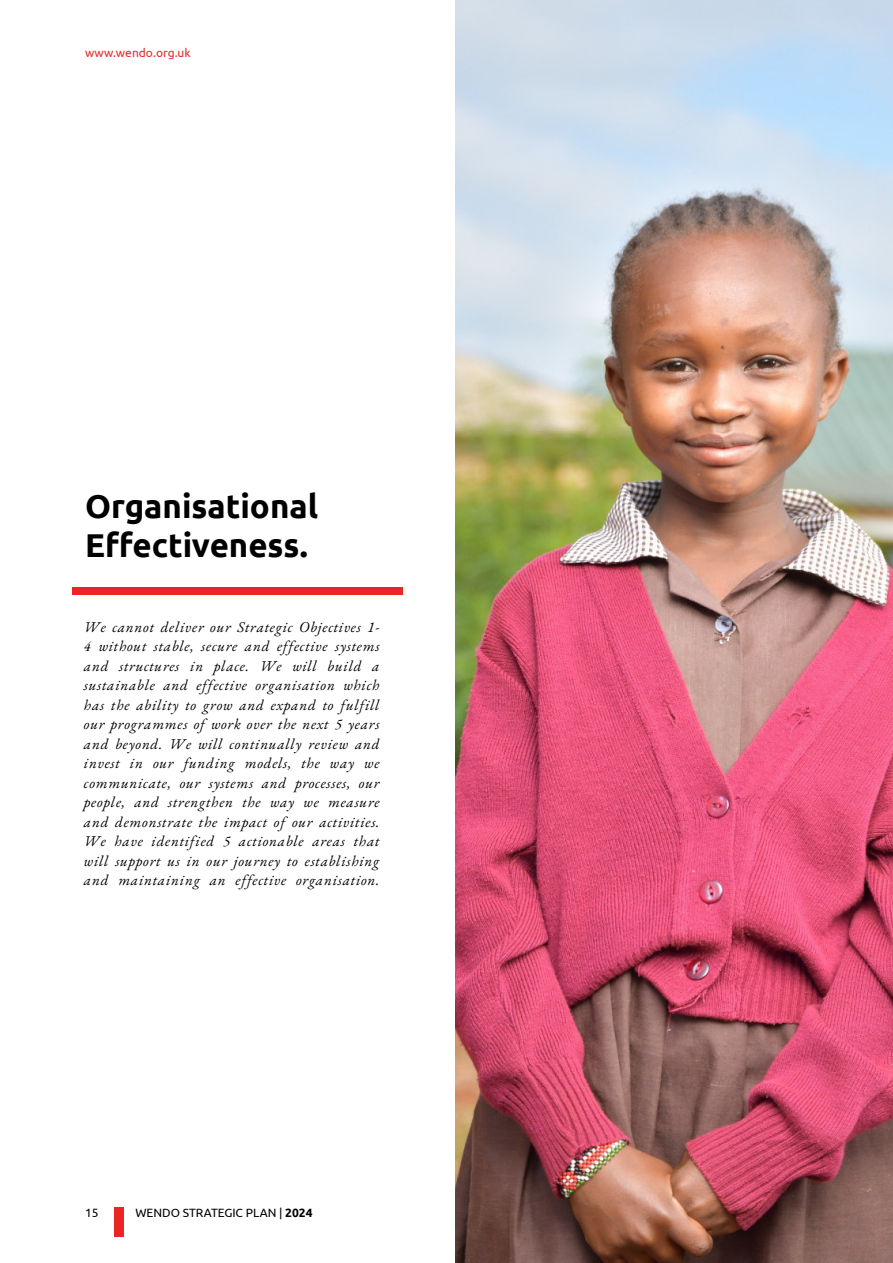
<style>
.page{position:relative;width:893px;height:1263px;background:#fff}
.page>*{position:absolute;margin:0;border:0;box-sizing:border-box;transform-origin:0 0}
.Headings_1{font:700 33px "Ubuntu";color:#000}
.Captions{font:italic 15px/19.5px "EB Garamond";letter-spacing:.05em;color:#000;text-align:justify}
.t1{font:12px "Ubuntu";color:#000}
.t2{font:12px "Ubuntu";color:#e52929}
.s1{font-weight:700}
</style>
<div class="page">
<div style="left:115px;top:1207px;width:9px;height:29px;background:#ed2424"></div>
<div style="left:72px;top:587px;width:331px;height:8px;background:#ed2424"></div>
<img style="left:455px;top:0;width:438px;height:1263px">
<p class="t2" style="left:85px;top:46px;width:107px">www.wendo.org.uk</p>
<p class="Headings_1" style="left:85px;top:486px;width:235px">Organisational</p>
<p class="Headings_1" style="left:85px;top:526px;width:224px">Effectiveness.</p>
<p class="Captions" style="left:84px;top:617px;width:297px">We cannot deliver our Strategic Objectives 1- 4 without stable, secure and effective systems and structures in place. We will build a sustainable and effective organisation which has the ability to grow and expand to fulfill our programmes of work over the next 5 years and beyond. We will continually review and invest in our funding models, the way we communicate, our systems and processes, our people, and strengthen the way we measure and demonstrate the impact of our activities.<br>We have identified 5 actionable areas that will support us in our journey to establishing and maintaining an effective organisation.</p>
<p class="t1" style="left:85px;top:1205px;width:15px">15</p>
<p class="t1" style="left:135px;top:1205px;width:179px">WENDO STRATEGIC PLAN | <span class="s1">2024</span></p>
</div>
